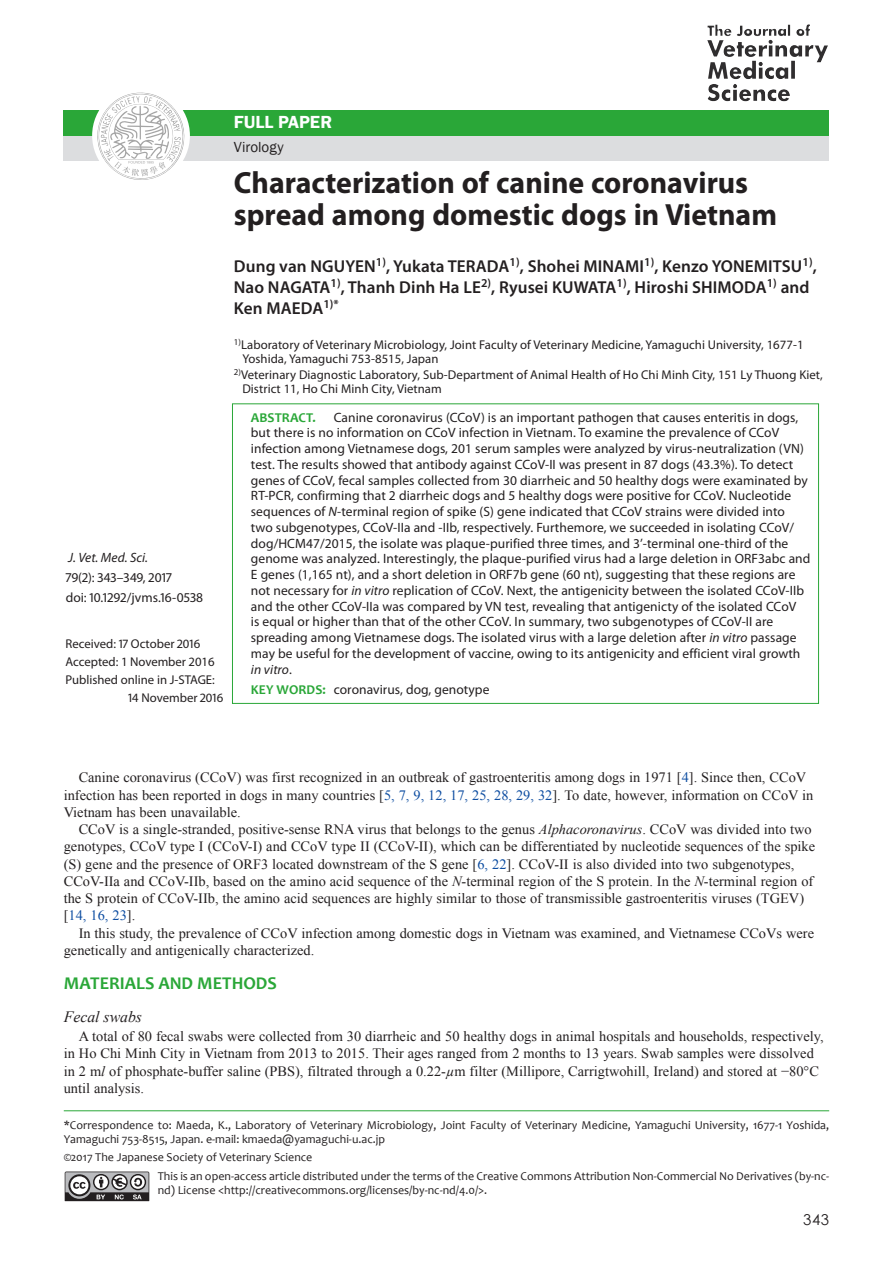
<style>
.page{position:relative;width:893px;height:1263px;background:#fff}
.page>*{position:absolute;margin:0;border:0;box-sizing:border-box;transform-origin:0 0}
.t1{font:700 30.75px/32.2px "Myriad Pro";color:#231f20}
.t2{font:700 18px "Candara";color:#2aa738}
.t3{font:600 18px "Franklin Gothic";color:#fff}
.t4{font:600 17.25px/21px "Myriad Pro";letter-spacing:.005em;color:#231f20}
.t5{font:italic 15.75px "Times New Roman";color:#231f20}
.t6{font:15px "Franklin Gothic";color:#231f20}
.t7{font:15px "Century Gothic";color:#231f20}
.t8{font:14.25px/17.2px "Times New Roman";color:#231f20}
.t9{font:13.5px/15.8px "Myriad Pro";letter-spacing:.005em;color:#231f20}
.t10{font:italic 13.5px "Myriad Pro";color:#231f20}
.t11{font:700 13.5px "Candara";letter-spacing:.005em;color:#2aa738}
.t12{font:12.75px/14.2px "Myriad Pro";letter-spacing:.005em;color:#231f20}
.t13{font:12px/13.5px "Candara";color:#231f20}
.s1{font-style:italic}
.s2{font-family:"Candara";font-weight:700;color:#2aa738}
.s3{color:#0d4da1}
</style>
<div class="page">
<hr style="left:64px;top:1110px;width:765px;height:1px;background:#2aa738">
<svg style="left:65px;top:1171px;width:84px;height:30px;background:#868586"></svg>
<div style="left:64px;top:136px;width:765px;height:25px;background:#dcdddf"></div>
<div style="left:64px;top:111px;width:765px;height:25px;background:#2aa738"></div>
<div style="left:92px;top:87px;width:98px;height:97px;background:#fff;border-radius:50%"></div>
<svg style="left:94px;top:92px;width:93px;height:88px"></svg>
<img style="left:707px;top:24px;width:106px;height:33px">
<div style="left:232px;top:403px;width:587px;height:301px;border:1px solid #2aa738"></div>
<p class="t10" style="left:68px;top:549px;width:81px">J. Vet. Med. Sci.</p>
<p class="t9" style="left:66px;top:567px;width:139px;line-height:20px">79(2): 343–349, 2017<br>doi: 10.1292/jvms.16-0538</p>
<p class="t12" style="left:66px;top:636px;width:136px">Received: 17 October 2016</p>
<p class="t12" style="left:66px;top:654px;width:150px">Accepted: 1 November 2016</p>
<p class="t12" style="left:66px;top:672px;width:151px">Published online in J-STAGE:</p>
<p class="t12" style="left:128px;top:690px;width:97px">14 November 2016</p>
<h2 class="t3" style="left:234px;top:111px;width:100px">FULL PAPER</h2>
<p class="t6" style="left:234px;top:138px;width:51px">Virology</p>
<h1 class="t1" style="left:234px;top:165px;width:545px">Characterization of canine coronavirus spread among domestic dogs in Vietnam</h1>
<p class="t4" style="left:234px;top:255px;width:584px">Dung van NGUYEN<sup>1)</sup>, Yukata TERADA<sup>1)</sup>, Shohei MINAMI<sup>1)</sup>, Kenzo YONEMITSU<sup>1)</sup>,<br>Nao NAGATA<sup>1)</sup>, Thanh Dinh Ha LE<sup>2)</sup>, Ryusei KUWATA<sup>1)</sup>, Hiroshi SHIMODA<sup>1)</sup> and<br>Ken MAEDA<sup>1)*</sup></p>
<p class="t12" style="left:242px;top:337px;width:563px;text-indent:-9px"><sup>1)</sup>Laboratory of Veterinary Microbiology, Joint Faculty of Veterinary Medicine, Yamaguchi University, 1677-1<br>Yoshida, Yamaguchi 753-8515, Japan</p>
<p class="t12" style="left:242px;top:367px;width:582px;text-indent:-9px"><sup>2)</sup>Veterinary Diagnostic Laboratory, Sub-Department of Animal Health of Ho Chi Minh City, 151 Ly Thuong Kiet,<br>District 11, Ho Chi Minh City, Vietnam</p>
<p class="t11" style="left:251px;top:409px;width:66px">ABSTRACT.</p>
<p class="t9" style="left:251px;top:409px;width:561px;text-indent:83px">Canine coronavirus (CCoV) is an important pathogen that causes enteritis in dogs, but there is no information on CCoV infection in Vietnam. To examine the prevalence of CCoV infection among Vietnamese dogs, 201 serum samples were analyzed by virus-neutralization (VN) test. The results showed that antibody against CCoV-II was present in 87 dogs (43.3%). To detect genes of CCoV, fecal samples collected from 30 diarrheic and 50 healthy dogs were examinated by RT-PCR, confirming that 2 diarrheic dogs and 5 healthy dogs were positive for CCoV. Nucleotide sequences of <span class="s1">N</span>-terminal region of spike (S) gene indicated that CCoV strains were divided into<br>two subgenotypes, CCoV-IIa and -IIb, respectively. Furthemore, we succeeded in isolating CCoV/ dog/HCM47/2015, the isolate was plaque-purified three times, and 3’-terminal one-third of the genome was analyzed. Interestingly, the plaque-purified virus had a large deletion in ORF3abc and E genes (1,165 nt), and a short deletion in ORF7b gene (60 nt), suggesting that these regions are not necessary for <span class="s1">in vitro</span> replication of CCoV. Next, the antigenicity between the isolated CCoV-IIb and the other CCoV-IIa was compared by VN test, revealing that antigenicty of the isolated CCoV<br>is equal or higher than that of the other CCoV. In summary, two subgenotypes of CCoV-II are spreading among Vietnamese dogs. The isolated virus with a large deletion after <span class="s1">in vitro</span> passage may be useful for the development of vaccine, owing to its antigenicity and efficient viral growth <span class="s1">in vitro</span>.</p>
<p class="t9" style="left:251px;top:682px;width:240px"><span class="s2">KEY WORDS:</span> coronavirus, dog, genotype</p>
<p class="t8" style="left:64px;top:769px;width:751px;text-indent:15px">Canine coronavirus (CCoV) was first recognized in an outbreak of gastroenteritis among dogs in 1971 [<span class="s3">4</span>]. Since then, CCoV infection has been reported in dogs in many countries [<span class="s3">5, 7, 9, 12, 17, 25, 28, 29, 32</span>]. To date, however, information on CCoV in<br>Vietnam has been unavailable.</p>
<p class="t8" style="left:64px;top:820px;width:753px;text-indent:15px">CCoV is a single-stranded, positive-sense RNA virus that belongs to the genus <span class="s1">Alphacoronavirus</span>. CCoV was divided into two genotypes, CCoV type I (CCoV-I) and CCoV type II (CCoV-II), which can be differentiated by nucleotide sequences of the spike (S) gene and the presence of ORF3 located downstream of the S gene [<span class="s3">6, 22</span>]. CCoV-II is also divided into two subgenotypes, CCoV-IIa and CCoV-IIb, based on the amino acid sequence of the <span class="s1">N</span>-terminal region of the S protein. In the <span class="s1">N</span>-terminal region of the S protein of CCoV-IIb, the amino acid sequences are highly similar to those of transmissible gastroenteritis viruses (TGEV) [<span class="s3">14, 16, 23</span>].</p>
<p class="t8" style="left:64px;top:924px;width:752px;text-indent:15px">In this study, the prevalence of CCoV infection among domestic dogs in Vietnam was examined, and Vietnamese CCoVs were genetically and antigenically characterized.</p>
<h2 class="t2" style="left:64px;top:972px;width:215px">MATERIALS AND METHODS</h2>
<p class="t5" style="left:64px;top:1005px;width:80px">Fecal swabs</p>
<p class="t8" style="left:64px;top:1027px;width:761px;text-indent:15px">A total of 80 fecal swabs were collected from 30 diarrheic and 50 healthy dogs in animal hospitals and households, respectively, in Ho Chi Minh City in Vietnam from 2013 to 2015. Their ages ranged from 2 months to 13 years. Swab samples were dissolved in 2 m<span class="s1">l</span> of phosphate-buffer saline (PBS), filtrated through a 0.22-<span class="s1">µ</span>m filter (Millipore, Carrigtwohill, Ireland) and stored at −80°C until analysis.</p>
<p class="t13" style="left:64px;top:1118px;width:767px">*Correspondence to: Maeda, K., Laboratory of Veterinary Microbiology, Joint Faculty of Veterinary Medicine, Yamaguchi University, 1677-1 Yoshida,<br>Yamaguchi 753-8515, Japan. e-mail: kmaeda@yamaguchi-u.ac.jp</p>
<p class="t13" style="left:158px;top:1146px;width:673px;line-height:19.8px;text-indent:-94px">©2017 The Japanese Society of Veterinary Science<br>This is an open-access article distributed under the terms of the Creative Commons Attribution Non-Commercial No Derivatives (by-nc-</p>
<p class="t13" style="left:158px;top:1183px;width:331px">nd) License &lt;http://creativecommons.org/licenses/by-nc-nd/4.0/&gt;.</p>
<p class="t7" style="left:803px;top:1209px;width:27px">343</p>
</div>
